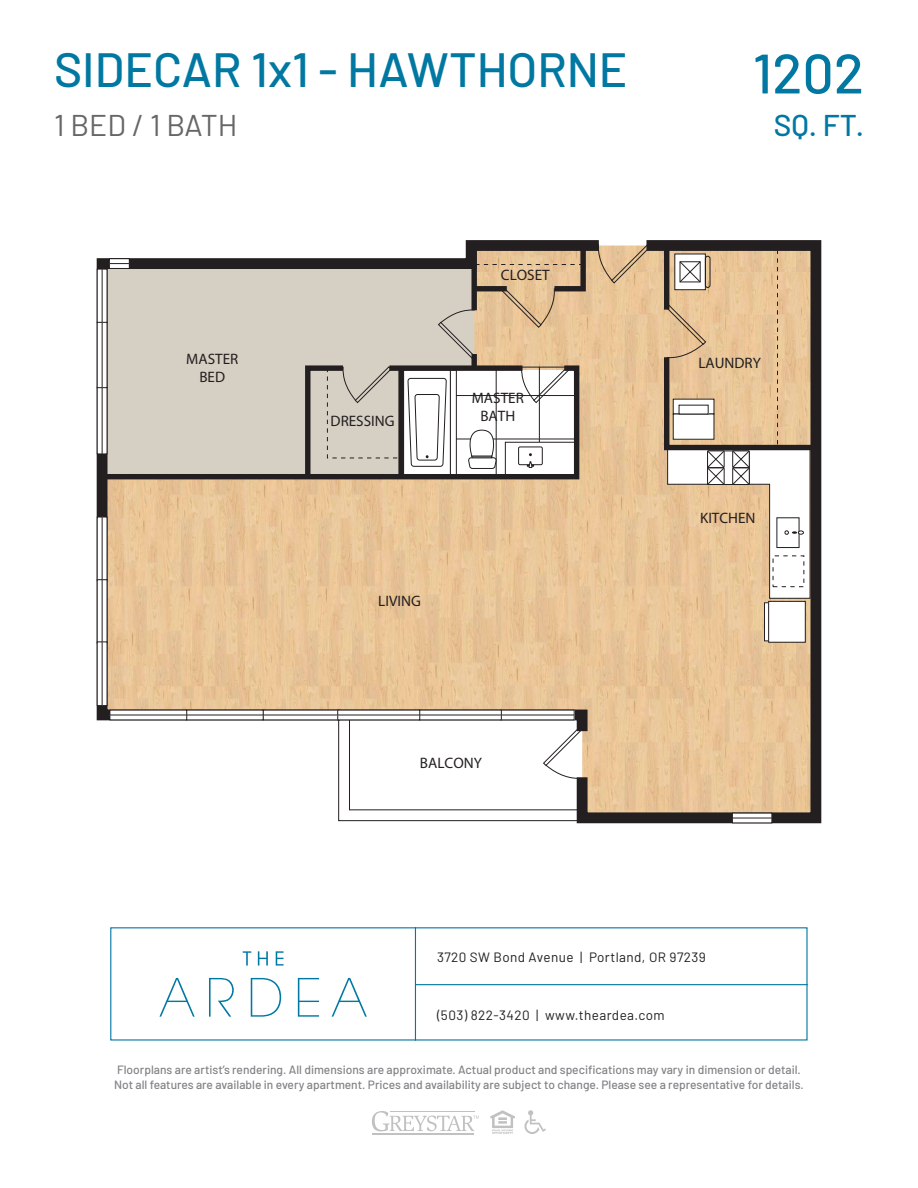
<style>
.page{position:relative;width:918px;height:1188px;background:#fff}
.page>*{position:absolute;margin:0;border:0;box-sizing:border-box;transform-origin:0 0}
.Sq_Ft_-_NUMBER{font:500 55.5px "Barlow";color:#0078a1}
.NAME_Sans_Serif{font:500 48px "Barlow";color:#0078a1}
.Floorplan_Details{font:30px "Barlow";color:#656666}
.Sq_Ft-_Text{font:500 30px "Barlow";color:#0078a1}
.t1{font:15.15px/18.1px "Myriad Pro";color:#231f20;text-align:center}
.t2{font:13.5px "Barlow";letter-spacing:.03em;color:#231f20}
.t3{font:500 12px/14.4px "Barlow";color:#808285}
</style>
<div class="page">
<hr style="left:415px;top:927px;width:1px;height:114px;background:#0078a1">
<hr style="left:415px;top:984px;width:393px;height:1px;background:#0078a1">
<hr style="left:372px;top:1133px;width:102px;height:1px;background:#c1c1c1">
<svg style="left:372px;top:1111px;width:107px;height:20px"></svg>
<svg style="left:490px;top:1110px;width:25px;height:24px"></svg>
<svg style="left:524px;top:1110px;width:22px;height:24px"></svg>
<svg style="left:243px;top:951px;width:8px;height:15px"></svg>
<svg style="left:258px;top:951px;width:10px;height:15px"></svg>
<svg style="left:276px;top:951px;width:8px;height:15px"></svg>
<svg style="left:209px;top:978px;width:25px;height:39px"></svg>
<svg style="left:251px;top:978px;width:30px;height:39px"></svg>
<svg style="left:298px;top:978px;width:21px;height:39px"></svg>
<svg style="left:159px;top:978px;width:36px;height:39px"></svg>
<svg style="left:332px;top:978px;width:35px;height:39px"></svg>
<svg style="left:338px;top:742px;width:233px;height:79px"></svg>
<svg style="left:96px;top:258px;width:475px;height:484px;background:#dfc4a2"></svg>
<svg style="left:571px;top:240px;width:251px;height:584px;background:#d8b78f"></svg>
<svg style="left:98px;top:363px;width:310px;height:119px;background:#ccc4b8"></svg>
<div style="left:664px;top:244px;width:5px;height:66px;background:#231f20"></div>
<div style="left:398px;top:367px;width:6px;height:108px;background:#231f20"></div>
<svg style="left:302px;top:363px;width:98px;height:117px;background:#bdb6ac"></svg>
<svg style="left:99px;top:271px;width:6px;height:50px"></svg>
<div style="left:97px;top:269px;width:10px;height:54px;border:1px solid #231f20"></div>
<hr style="left:102px;top:269px;width:1px;height:54px;background:#231f20">
<svg style="left:99px;top:389px;width:6px;height:63px"></svg>
<div style="left:97px;top:387px;width:10px;height:67px;border:1px solid #231f20"></div>
<hr style="left:102px;top:387px;width:1px;height:67px;background:#231f20">
<svg style="left:99px;top:324px;width:6px;height:62px"></svg>
<div style="left:97px;top:322px;width:10px;height:66px;border:1px solid #231f20"></div>
<hr style="left:102px;top:322px;width:1px;height:66px;background:#231f20">
<svg style="left:99px;top:519px;width:6px;height:60px"></svg>
<div style="left:97px;top:517px;width:10px;height:64px;border:1px solid #231f20"></div>
<hr style="left:102px;top:517px;width:1px;height:64px;background:#231f20">
<svg style="left:99px;top:581px;width:6px;height:61px"></svg>
<div style="left:97px;top:579px;width:10px;height:65px;border:1px solid #231f20"></div>
<hr style="left:102px;top:580px;width:1px;height:63px;background:#231f20">
<svg style="left:99px;top:644px;width:6px;height:60px"></svg>
<div style="left:97px;top:642px;width:10px;height:64px;border:1px solid #231f20"></div>
<hr style="left:102px;top:642px;width:1px;height:64px;background:#231f20">
<svg style="left:111px;top:260px;width:17px;height:7px"></svg>
<div style="left:109px;top:258px;width:21px;height:11px;border:1px solid #231f20"></div>
<svg style="left:109px;top:263px;width:20px;height:1px"></svg>
<svg style="left:265px;top:712px;width:73px;height:6px"></svg>
<hr style="left:263px;top:715px;width:77px;height:1px;background:#231f20">
<svg style="left:188px;top:712px;width:73px;height:6px"></svg>
<hr style="left:186px;top:715px;width:77px;height:1px;background:#231f20">
<svg style="left:112px;top:712px;width:73px;height:6px"></svg>
<hr style="left:110px;top:715px;width:77px;height:1px;background:#231f20">
<svg style="left:503px;top:712px;width:69px;height:6px"></svg>
<hr style="left:501px;top:715px;width:73px;height:1px;background:#231f20">
<svg style="left:734px;top:815px;width:36px;height:6px"></svg>
<hr style="left:732px;top:818px;width:40px;height:1px;background:#231f20">
<svg style="left:421px;top:712px;width:79px;height:6px"></svg>
<hr style="left:419px;top:715px;width:82px;height:1px;background:#231f20">
<svg style="left:340px;top:712px;width:78px;height:6px"></svg>
<hr style="left:338px;top:715px;width:82px;height:1px;background:#231f20">
<hr style="left:765px;top:603px;width:4px;height:38px;background:#fff">
<div style="left:764px;top:603px;width:5px;height:38px;border:1px solid #231f20"></div>
<div style="left:769px;top:601px;width:36px;height:41px;background:#fff"></div>
<div style="left:768px;top:601px;width:38px;height:41px;border:1px solid #231f20"></div>
<svg style="left:408px;top:240px;width:181px;height:245px"></svg>
<svg style="left:661px;top:251px;width:160px;height:348px"></svg>
<p class="NAME_Sans_Serif" style="left:54px;top:35px;width:575px">SIDECAR 1x1 - HAWTHORNE</p>
<p class="Sq_Ft_-_NUMBER" style="left:753px;top:33px;width:113px">1202</p>
<p class="Floorplan_Details" style="left:54px;top:103px;width:185px">1 BED / 1 BATH</p>
<p class="Sq_Ft-_Text" style="left:774px;top:103px;width:92px">SQ. FT.</p>
<p class="t1" style="left:186px;top:350px;width:54px">MASTER<br>BED</p>
<p class="t1" style="left:331px;top:412px;width:65px">DRESSING</p>
<p class="t1" style="left:501px;top:266px;width:50px">CLOSET</p>
<p class="t1" style="left:472px;top:389px;width:54px">MASTER<br>BATH</p>
<p class="t1" style="left:378px;top:592px;width:44px">LIVING</p>
<p class="t1" style="left:420px;top:754px;width:63px">BALCONY</p>
<p class="t1" style="left:698px;top:355px;width:64px">LAUNDRY</p>
<p class="t1" style="left:700px;top:509px;width:57px">KITCHEN</p>
<p class="t2" style="left:437px;top:948px;width:270px">3720 SW Bond Avenue | Portland, OR 97239</p>
<p class="t2" style="left:437px;top:1005px;width:229px">(503) 822-3420 | www.theardea.com</p>
<p class="t3" style="left:114px;top:1062px;width:691px">Floorplans are artist’s rendering. All dimensions are approximate. Actual product and specifications may vary in dimension or detail.<br>Not all features are available in every apartment. Prices and availability are subject to change. Please see a representative for details.</p>
</div>
